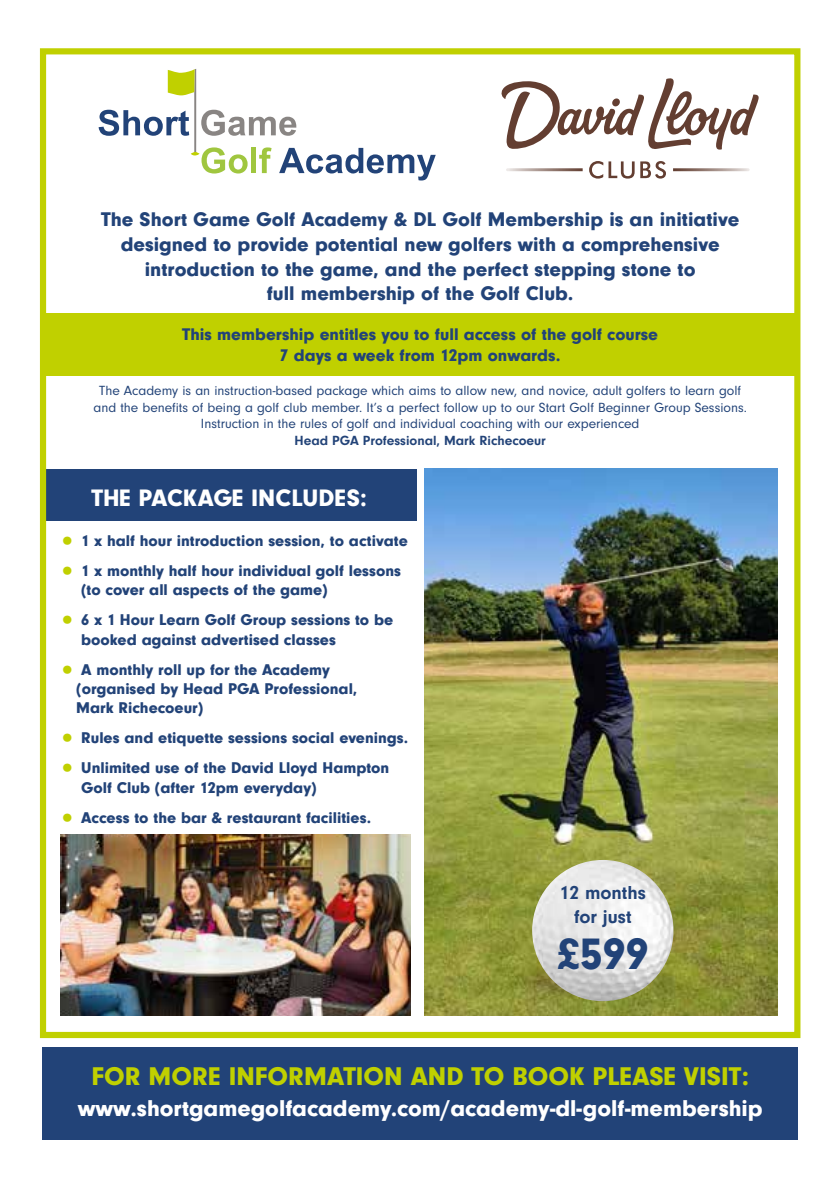
<style>
.page{position:relative;width:840px;height:1191px;background:#fff}
.page>*{position:absolute;margin:0;border:0;box-sizing:border-box;transform-origin:0 0}
.t1{font:900 45.6px "Neuzeit Gro";color:#224378}
.t2{font:900 26.6px "Neuzeit Gro";color:#c0d000}
.t3{font:900 24.8px "Neuzeit Gro";color:#fff}
.t4{font:900 23.8px "Neuzeit Gro";color:#fff}
.t5{font:900 20.6px/24.6px "Neuzeit Gro";color:#224378;text-align:center}
.t6{font:700 19.4px/23.4px "Neuzeit Gro";color:#224378;text-align:center}
.t7{font:900 17.4px/21px "Neuzeit Gro";color:#224378;text-align:center}
.t8{font:900 16.2px/19.4px "Neuzeit Gro";color:#224378}
.t9{font:13.8px/16.6px "Neuzeit Gro";color:#224378;text-align:center}
.t10{font:700 13.8px "Neuzeit Gro";color:#224378}
.s1{font-family:"Myriad Pro";font-weight:400;font-size:39.4px;color:#c0d000}
</style>
<div class="page">
<img style="left:424px;top:469px;width:352px;height:547px">
<div style="left:43px;top:469px;width:373px;height:52px;background:#224378"></div>
<div style="left:41px;top:313px;width:757px;height:62px;background:#c0d000"></div>
<div style="left:42px;top:1047px;width:755px;height:92px;background:#224378"></div>
<div style="left:40px;top:48px;width:760px;height:990px;border:6px solid #c0d000"></div>
<img style="left:532px;top:860px;width:141px;height:141px;border-radius:71px">
<svg style="left:99px;top:69px;width:336px;height:111px"></svg>
<svg style="left:501px;top:78px;width:257px;height:72px"></svg>
<svg style="left:589px;top:161px;width:45px;height:18px"></svg>
<svg style="left:640px;top:161px;width:25px;height:18px"></svg>
<svg style="left:506px;top:168px;width:76px;height:3px"></svg>
<svg style="left:673px;top:168px;width:76px;height:3px"></svg>
<img style="left:61px;top:834px;width:349px;height:182px">
<p class="t5" style="left:101px;top:207px;width:639px">The Short Game Golf Academy &amp; DL Golf Membership is an initiative designed to provide potential new golfers with a comprehensive introduction to the game, and the perfect stepping stone to<br>full membership of the Golf Club.</p>
<p class="t7" style="left:182px;top:323px;width:477px">This membership entitles you to full access of the golf course<br>7 days a week from 12pm onwards.</p>
<p class="t9" style="left:93px;top:383px;width:654px">The Academy is an instruction-based package which aims to allow new, and novice, adult golfers to learn golf and the benefits of being a golf club member. It’s a perfect follow up to our Start Golf Beginner Group Sessions.<br>Instruction in the rules of golf and individual coaching with our experienced</p>
<p class="t10" style="left:294px;top:433px;width:253px">Head PGA Professional, Mark Richecoeur</p>
<h3 class="t3" style="left:91px;top:484px;width:277px">THE PACKAGE INCLUDES:</h3>
<p class="t8" style="left:62px;top:531px;width:347px"><span class="s1">•</span> 1 x half hour introduction session, to activate</p>
<p class="t8" style="left:81px;top:561px;width:321px;text-indent:-19px"><span class="s1">•</span> 1 x monthly half hour individual golf lessons (to cover all aspects of the game)</p>
<p class="t8" style="left:81px;top:610px;width:313px;text-indent:-19px"><span class="s1">•</span> 6 x 1 Hour Learn Golf Group sessions to be booked against advertised classes</p>
<p class="t8" style="left:76px;top:659px;width:282px;text-indent:-15px"><span class="s1">•</span> A monthly roll up for the Academy (organised by Head PGA Professional,<br>Mark Richecoeur)</p>
<p class="t8" style="left:62px;top:728px;width:348px"><span class="s1">•</span> Rules and etiquette sessions social evenings.</p>
<p class="t8" style="left:81px;top:758px;width:309px;text-indent:-19px"><span class="s1">•</span> Unlimited use of the David Lloyd Hampton<br>Golf Club (after 12pm everyday)</p>
<p class="t8" style="left:62px;top:807px;width:311px"><span class="s1">•</span> Access to the bar &amp; restaurant facilities.</p>
<p class="t6" style="left:559px;top:881px;width:88px">12 months for just</p>
<h1 class="t1" style="left:557px;top:928px;width:93px">£599</h1>
<h2 class="t2" style="left:91px;top:1061px;width:658px">FOR MORE INFORMATION AND TO BOOK PLEASE VISIT:</h2>
<h3 class="t4" style="left:78px;top:1094px;width:686px">www.shortgamegolfacademy.com/academy-dl-golf-membership</h3>
</div>
